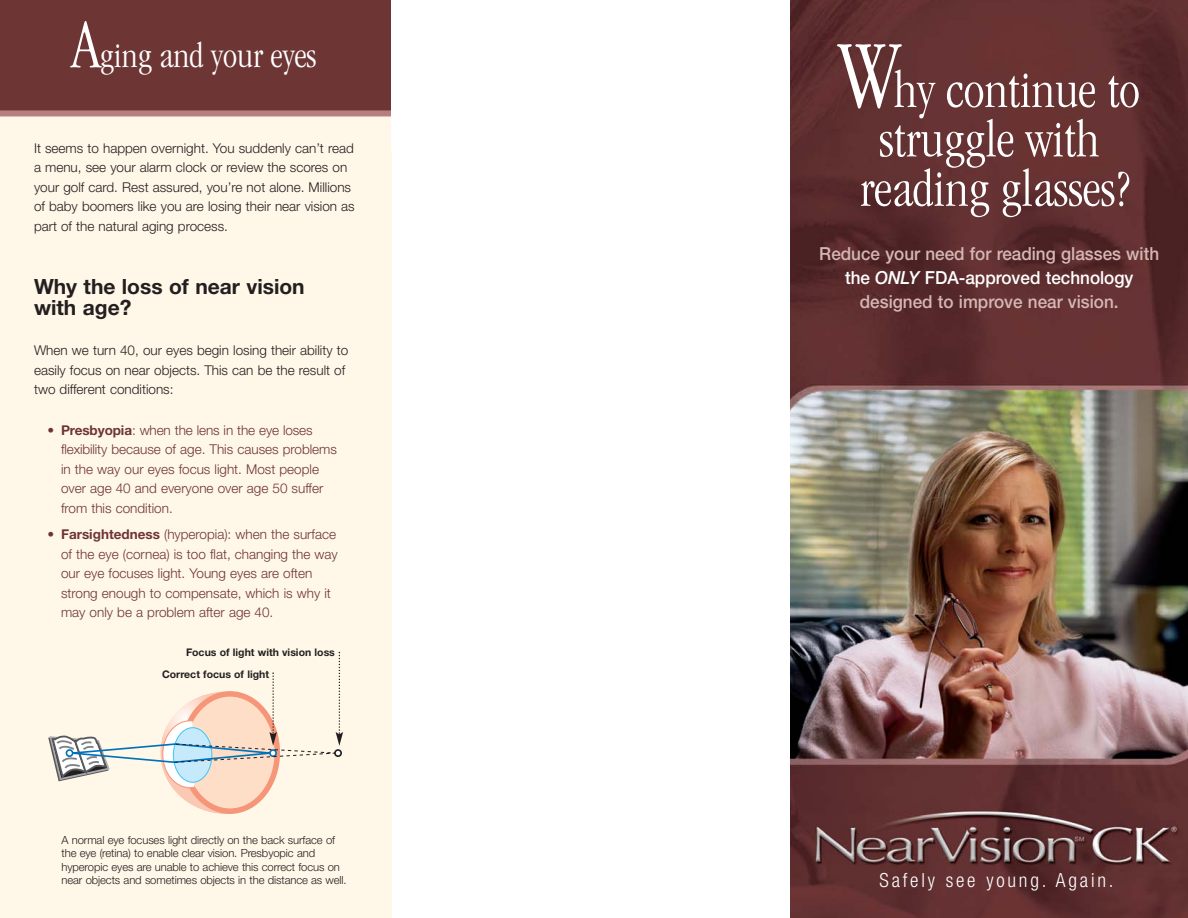
<style>
.page{position:relative;width:1188px;height:918px;background:#fff}
.page>*{position:absolute;margin:0;border:0;box-sizing:border-box;transform-origin:0 0}
.t1{font:300 condensed 52.95px/49.3px "Garamond";color:#fff;text-align:center}
.t2{font:300 condensed 36px "Garamond";color:#fff}
.t3{font:700 21px/21px "Helvetica Neue";color:#231f20}
.t4{font:300 condensed 19.5px "Helvetica Neue";letter-spacing:.145em;color:#fff}
.t5{font:500 18px/24px "Helvetica Neue";color:#d5b7b4;text-align:center;scale:.95 1}
.t6{font:300 13.5px/19.5px "Helvetica Neue";color:#6e3535}
.t7{font:300 13.5px/19.5px "Helvetica Neue";color:#231f20}
.t8{font:300 11.25px/13.5px "Helvetica Neue";letter-spacing:-.01em;color:#231f20}
.t9{font:700 10.5px "Helvetica Neue";color:#231f20}
.s1{font-size:72px}
.s2{font-weight:700}
.s3{font-size:99.6px}
.s4{color:#fff}
.s5{font-style:italic;color:#fff}
</style>
<div class="page">
<div style="left:0;top:0;width:392px;height:918px;background:#fff7e7"></div>
<img style="left:790px;top:0;width:398px;height:918px">
<svg style="left:48px;top:652px;width:295px;height:162px"></svg>
<div style="left:0;top:0;width:392px;height:116px;background:#6e3535"></div>
<h2 class="t2" style="left:72px;top:42px;width:246px"><span class="s1">A</span>ging and your eyes</h2>
<p class="t7" style="left:34px;top:140px;width:322px">It seems to happen overnight. You suddenly can’t read a menu, see your alarm clock or review the scores on your golf card. Rest assured, you’re not alone. Millions of baby boomers like you are losing their near vision as part of the natural aging process.</p>
<h3 class="t3" style="left:34px;top:278px;width:272px">Why the loss of near vision with age?</h3>
<p class="t7" style="left:34px;top:342px;width:316px">When we turn 40, our eyes begin losing their ability to easily focus on near objects. This can be the result of two different conditions:</p>
<p class="t6" style="left:61px;top:422px;width:278px;text-indent:-14px">• <span class="s2">Presbyopia</span>: when the lens in the eye loses flexibility because of age. This causes problems in the way our eyes focus light. Most people over age 40 and everyone over age 50 suffer from this condition.</p>
<p class="t6" style="left:61px;top:526px;width:278px;text-indent:-13px">• <span class="s2">Farsightedness</span> (hyperopia): when the surface of the eye (cornea) is too flat, changing the way our eye focuses light. Young eyes are often strong enough to compensate, which is why it may only be a problem after age 40.</p>
<p class="t9" style="left:186px;top:649px;width:150px">Focus of light with vision loss</p>
<p class="t9" style="left:162px;top:670px;width:108px">Correct focus of light</p>
<p class="t8" style="left:61px;top:834px;width:287px">A normal eye focuses light directly on the back surface of the eye (retina) to enable clear vision. Presbyopic and hyperopic eyes are unable to achieve this correct focus on near objects and sometimes objects in the distance as well.</p>
<h1 class="t1" style="left:839px;top:69px;width:303px"><span class="s3">W</span>hy continue to struggle with reading glasses?</h1>
<h3 class="t5" style="left:819px;top:243px;width:359px">Reduce your need for reading glasses with <span class="s4">the</span> <span class="s5">ONLY</span> <span class="s4">FDA-approved technology </span>designed to improve near vision.</h3>
<h3 class="t4" style="left:880px;top:873px;width:236px">Safely see young. Again.</h3>
</div>
